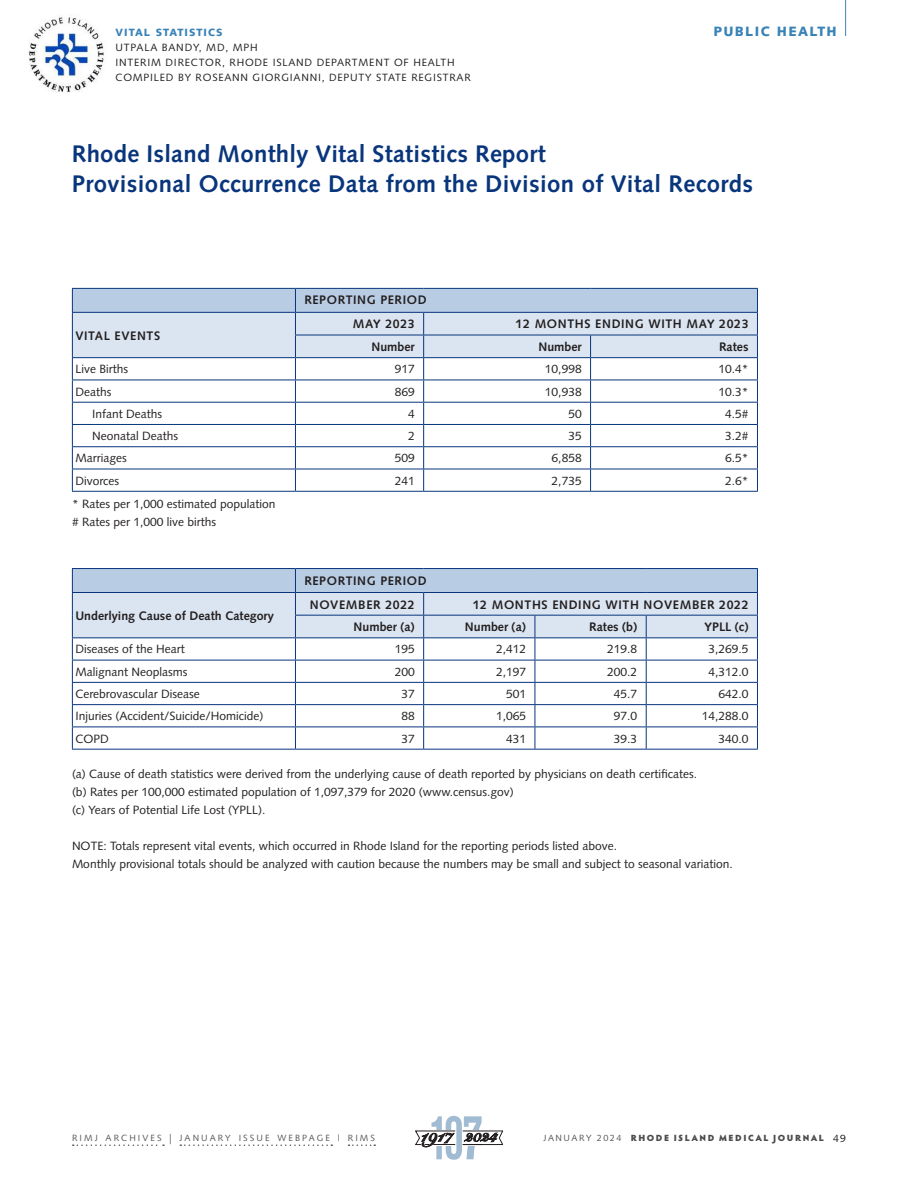
<style>
.page{position:relative;width:918px;height:1188px;background:#fff}
.page>*{position:absolute;margin:0;border:0;box-sizing:border-box;transform-origin:0 0}
.CLINICAL_TITLE{font:700 24px/30px "Syntax";letter-spacing:.015em;color:#08357c}
.t1{font:900 13.65px "Snell Roundhand";color:#231f20}
.dept_blue{font:900 13.5px "Syntax";letter-spacing:.1em;color:#3983b7}
.clinical_text__9_12{font:700 12.3px "Syntax";letter-spacing:.05em;color:#231f20}
.clinical_text__9_12-2{font:700 12.3px "Syntax";color:#231f20}
.clinical_text__9_12-3{font:12px/18px "Syntax";color:#231f20}
.byline_author{font:10.5px/15px "Syntax";letter-spacing:.075em;color:#231f20}
.byline_author-2{font:900 10.5px "Syntax";letter-spacing:.1em;color:#3983b7}
.t2{font:900 9px "Hypatia Sans Pro";letter-spacing:.17em;color:#4b4c4d}
.t3{font:9px "Syntax";letter-spacing:.23em;color:#57585a}
.s1{font-size:13.5px}
.s2{font-family:"Syntax";font-weight:400;color:#57585a}
.s3{font-family:"Syntax";font-weight:400;font-size:10.5px;color:#231f20}
</style>
<div class="page">
<img style="left:28px;top:17px;width:76px;height:76px">
<hr style="left:845px;top:0;width:1px;height:36px;background:#3983b7">
<svg style="left:72px;top:288px;width:686px;height:203px"></svg>
<hr style="left:72px;top:491px;width:223px;height:1px;background:#08357c">
<hr style="left:295px;top:491px;width:129px;height:1px;background:#08357c">
<hr style="left:424px;top:491px;width:167px;height:1px;background:#08357c">
<hr style="left:591px;top:491px;width:167px;height:1px;background:#08357c">
<hr style="left:72px;top:568px;width:223px;height:1px;background:#08357c">
<hr style="left:295px;top:568px;width:129px;height:1px;background:#08357c">
<hr style="left:424px;top:568px;width:111px;height:1px;background:#08357c">
<hr style="left:535px;top:568px;width:111px;height:1px;background:#08357c">
<hr style="left:646px;top:568px;width:112px;height:1px;background:#08357c">
<svg style="left:72px;top:569px;width:686px;height:180px"></svg>
<hr style="left:72px;top:749px;width:223px;height:1px;background:#08357c">
<hr style="left:295px;top:749px;width:129px;height:1px;background:#08357c">
<hr style="left:424px;top:749px;width:111px;height:1px;background:#08357c">
<hr style="left:535px;top:749px;width:111px;height:1px;background:#08357c">
<hr style="left:646px;top:749px;width:112px;height:1px;background:#08357c">
<svg style="left:73px;top:1144px;width:91px;height:2px"></svg>
<svg style="left:180px;top:1144px;width:152px;height:2px"></svg>
<svg style="left:349px;top:1144px;width:26px;height:2px"></svg>
<svg style="left:415px;top:1116px;width:88px;height:44px"></svg>
<p class="byline_author-2" style="left:116px;top:26px;width:109px">VITAL STATISTICS</p>
<p class="dept_blue" style="left:713px;top:23px;width:125px">PUBLIC HEALTH</p>
<p class="byline_author" style="left:116px;top:40px;width:357px">UTPALA BANDY, MD, MPH<br>INTERIM DIRECTOR, RHODE ISLAND DEPARTMENT OF HEALTH<br>COMPILED BY ROSEANN GIORGIANNI, DEPUTY STATE REGISTRAR</p>
<p class="CLINICAL_TITLE" style="left:72px;top:139px;width:683px">Rhode Island Monthly Vital Statistics Report<br>Provisional Occurrence Data from the Division of Vital Records</p>
<p class="clinical_text__9_12" style="left:75px;top:328px;width:86px">VITAL EVENTS</p>
<p class="clinical_text__9_12" style="left:304px;top:293px;width:124px">REPORTING PERIOD</p>
<p class="clinical_text__9_12" style="left:353px;top:317px;width:64px">MAY 2023</p>
<p class="clinical_text__9_12" style="left:516px;top:317px;width:234px">12 MONTHS ENDING WITH MAY 2023</p>
<p class="clinical_text__9_12" style="left:372px;top:340px;width:45px">Number</p>
<p class="clinical_text__9_12" style="left:538px;top:340px;width:45px">Number</p>
<p class="clinical_text__9_12" style="left:719px;top:340px;width:31px">Rates</p>
<p class="clinical_text__9_12-3" style="left:75px;top:360px;width:54px">Live Births</p>
<p class="clinical_text__9_12-3" style="left:395px;top:360px;width:22px">917</p>
<p class="clinical_text__9_12-3" style="left:545px;top:360px;width:38px">10,998</p>
<p class="clinical_text__9_12-3" style="left:719px;top:360px;width:32px">10.4*</p>
<p class="clinical_text__9_12-3" style="left:75px;top:382px;width:37px">Deaths</p>
<p class="clinical_text__9_12-3" style="left:395px;top:382px;width:22px">869</p>
<p class="clinical_text__9_12-3" style="left:545px;top:382px;width:38px">10,938</p>
<p class="clinical_text__9_12-3" style="left:719px;top:382px;width:32px">10.3*</p>
<p class="clinical_text__9_12-3" style="left:92px;top:405px;width:72px">Infant Deaths</p>
<p class="clinical_text__9_12-3" style="left:408px;top:405px;width:8px">4</p>
<p class="clinical_text__9_12-3" style="left:568px;top:405px;width:15px">50</p>
<p class="clinical_text__9_12-3" style="left:725px;top:405px;width:25px">4.5#</p>
<p class="clinical_text__9_12-3" style="left:92px;top:427px;width:88px">Neonatal Deaths</p>
<p class="clinical_text__9_12-3" style="left:408px;top:427px;width:8px">2</p>
<p class="clinical_text__9_12-3" style="left:568px;top:427px;width:15px">35</p>
<p class="clinical_text__9_12-3" style="left:725px;top:427px;width:25px">3.2#</p>
<p class="clinical_text__9_12-3" style="left:75px;top:449px;width:53px">Marriages</p>
<p class="clinical_text__9_12-3" style="left:395px;top:449px;width:22px">509</p>
<p class="clinical_text__9_12-3" style="left:552px;top:449px;width:32px">6,858</p>
<p class="clinical_text__9_12-3" style="left:725px;top:449px;width:25px">6.5*</p>
<p class="clinical_text__9_12-3" style="left:75px;top:472px;width:45px">Divorces</p>
<p class="clinical_text__9_12-3" style="left:395px;top:472px;width:22px">241</p>
<p class="clinical_text__9_12-3" style="left:552px;top:472px;width:32px">2,735</p>
<p class="clinical_text__9_12-3" style="left:725px;top:472px;width:25px">2.6*</p>
<p class="clinical_text__9_12-3" style="left:72px;top:495px;width:205px">* Rates per 1,000 estimated population</p>
<p class="clinical_text__9_12-3" style="left:72px;top:513px;width:146px"># Rates per 1,000 live births</p>
<p class="clinical_text__9_12-2" style="left:75px;top:609px;width:200px">Underlying Cause of Death Category</p>
<p class="clinical_text__9_12" style="left:304px;top:573px;width:124px">REPORTING PERIOD</p>
<p class="clinical_text__9_12" style="left:310px;top:597px;width:106px">NOVEMBER 2022</p>
<p class="clinical_text__9_12" style="left:473px;top:597px;width:277px">12 MONTHS ENDING WITH NOVEMBER 2022</p>
<p class="clinical_text__9_12" style="left:354px;top:620px;width:63px">Number (a)</p>
<p class="clinical_text__9_12" style="left:465px;top:620px;width:63px">Number (a)</p>
<p class="clinical_text__9_12" style="left:589px;top:620px;width:50px">Rates (b)</p>
<p class="clinical_text__9_12" style="left:705px;top:620px;width:45px">YPLL (c)</p>
<p class="clinical_text__9_12-3" style="left:75px;top:640px;width:111px">Diseases of the Heart</p>
<p class="clinical_text__9_12-3" style="left:395px;top:640px;width:22px">195</p>
<p class="clinical_text__9_12-3" style="left:496px;top:640px;width:32px">2,412</p>
<p class="clinical_text__9_12-3" style="left:607px;top:640px;width:32px">219.8</p>
<p class="clinical_text__9_12-3" style="left:709px;top:640px;width:42px">3,269.5</p>
<p class="clinical_text__9_12-3" style="left:75px;top:663px;width:114px">Malignant Neoplasms</p>
<p class="clinical_text__9_12-3" style="left:395px;top:663px;width:22px">200</p>
<p class="clinical_text__9_12-3" style="left:496px;top:663px;width:32px">2,197</p>
<p class="clinical_text__9_12-3" style="left:607px;top:663px;width:32px">200.2</p>
<p class="clinical_text__9_12-3" style="left:709px;top:663px;width:42px">4,312.0</p>
<p class="clinical_text__9_12-3" style="left:75px;top:685px;width:126px">Cerebrovascular Disease</p>
<p class="clinical_text__9_12-3" style="left:401px;top:685px;width:15px">37</p>
<p class="clinical_text__9_12-3" style="left:506px;top:685px;width:22px">501</p>
<p class="clinical_text__9_12-3" style="left:614px;top:685px;width:25px">45.7</p>
<p class="clinical_text__9_12-3" style="left:719px;top:685px;width:32px">642.0</p>
<p class="clinical_text__9_12-3" style="left:75px;top:707px;width:189px">Injuries (Accident/Suicide/Homicide)</p>
<p class="clinical_text__9_12-3" style="left:401px;top:707px;width:15px">88</p>
<p class="clinical_text__9_12-3" style="left:496px;top:707px;width:32px">1,065</p>
<p class="clinical_text__9_12-3" style="left:614px;top:707px;width:25px">97.0</p>
<p class="clinical_text__9_12-3" style="left:702px;top:707px;width:48px">14,288.0</p>
<p class="clinical_text__9_12-3" style="left:75px;top:729px;width:35px">COPD</p>
<p class="clinical_text__9_12-3" style="left:401px;top:729px;width:15px">37</p>
<p class="clinical_text__9_12-3" style="left:506px;top:729px;width:22px">431</p>
<p class="clinical_text__9_12-3" style="left:614px;top:729px;width:25px">39.3</p>
<p class="clinical_text__9_12-3" style="left:719px;top:729px;width:32px">340.0</p>
<p class="clinical_text__9_12-3" style="left:72px;top:764px;width:627px">(a) Cause of death statistics were derived from the underlying cause of death reported by physicians on death certificates.</p>
<p class="clinical_text__9_12-3" style="left:72px;top:782px;width:443px">(b) Rates per 100,000 estimated population of 1,097,379 for 2020 (www.census.gov)</p>
<p class="clinical_text__9_12-3" style="left:72px;top:800px;width:195px">(c) Years of Potential Life Lost (YPLL).</p>
<p class="clinical_text__9_12-3" style="left:72px;top:836px;width:662px">NOTE: Totals represent vital events, which occurred in Rhode Island for the reporting periods listed above.<br>Monthly provisional totals should be analyzed with caution because the numbers may be small and subject to seasonal variation.</p>
<p class="t3" style="left:72px;top:1132px;width:305px">RIMJ ARCHIVES <span class="s1">|</span> JANUARY ISSUE WEBPAGE | RIMS</p>
<p class="t1" style="left:489px;top:1129px;width:9px">4</p>
<p class="t2" style="left:544px;top:1131px;width:304px"><span class="s2">JANUARY 2024</span> RHODE ISLAND MEDICAL JOURNAL <span class="s3">49</span></p>
</div>
